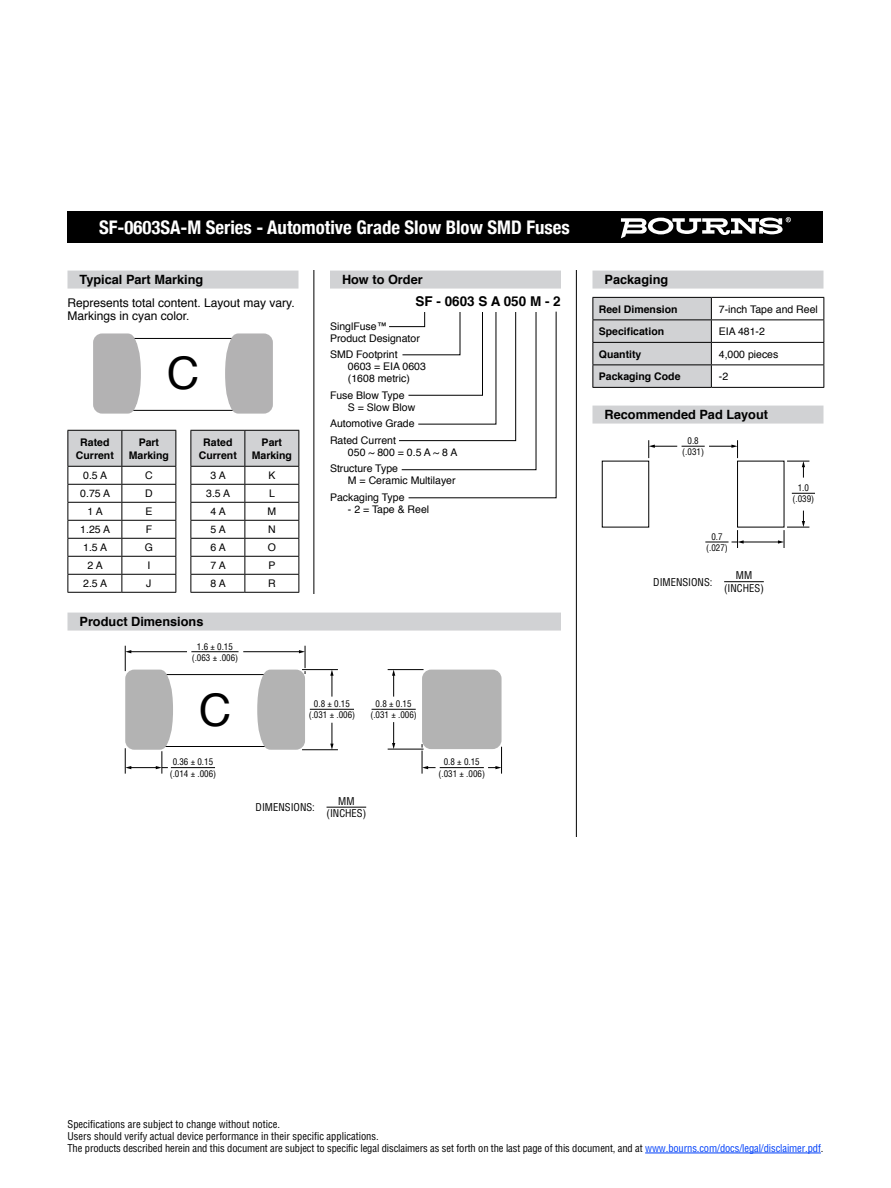
<style>
.page{position:relative;width:891px;height:1188px;background:#fff}
.page>*{position:absolute;margin:0;border:0;box-sizing:border-box;transform-origin:0 0}
.t1{font:45px "Helvetica";color:#000}
.t2{font:700 condensed 18.75px "Helvetica Neue";color:#fff}
.t3{font:700 13.5px "Helvetica";color:#000}
.t4{font:700 12.75px "Helvetica";color:#000}
.t5{font:12px/13.5px "Helvetica";color:#000}
.t6{font:condensed 10.5px/12px "Helvetica";color:#000;text-align:center}
.t7{font:10.5px/12px "Helvetica";color:#000}
.t8{font:700 10.5px/12.6px "Helvetica";color:#000;text-align:center}
.t9{font:condensed 9px/11.2px "Helvetica";color:#000;text-align:center}
.s1{color:#0040f9}
</style>
<div class="page">
<div style="left:68px;top:212px;width:756px;height:31px;background:#000"></div>
<svg style="left:621px;top:217px;width:170px;height:21px"></svg>
<hr style="left:314px;top:270px;width:1px;height:324px;background:#000">
<hr style="left:576px;top:270px;width:1px;height:567px;background:#000">
<div style="left:68px;top:271px;width:230px;height:18px;background:#d1d2d4"></div>
<div style="left:117px;top:338px;width:132px;height:73px;border:1px solid #000"></div>
<svg style="left:93px;top:333px;width:48px;height:81px;background:#b7b6b7"></svg>
<svg style="left:225px;top:333px;width:48px;height:81px;background:#b7b6b7"></svg>
<svg style="left:68px;top:430px;width:231px;height:162px"></svg>
<hr style="left:68px;top:592px;width:54px;height:1px;background:#000">
<hr style="left:122px;top:592px;width:54px;height:1px;background:#000">
<hr style="left:190px;top:592px;width:55px;height:1px;background:#000">
<hr style="left:245px;top:592px;width:54px;height:1px;background:#000">
<hr style="left:645px;top:1153px;width:176px;height:1px;background:#0040f9">
<div style="left:330px;top:271px;width:231px;height:18px;background:#d1d2d4"></div>
<svg style="left:389px;top:311px;width:168px;height:188px"></svg>
<div style="left:592px;top:271px;width:232px;height:18px;background:#d1d2d4"></div>
<hr style="left:711px;top:297px;width:113px;height:1px;background:#000">
<hr style="left:711px;top:320px;width:113px;height:1px;background:#000">
<hr style="left:711px;top:342px;width:113px;height:1px;background:#000">
<svg style="left:592px;top:297px;width:120px;height:90px;background:#c6c7c9"></svg>
<svg style="left:824px;top:298px;width:1px;height:89px"></svg>
<hr style="left:592px;top:364px;width:119px;height:1px;background:#000">
<hr style="left:711px;top:364px;width:113px;height:1px;background:#000">
<hr style="left:592px;top:387px;width:119px;height:1px;background:#000">
<hr style="left:711px;top:387px;width:113px;height:1px;background:#000">
<div style="left:68px;top:613px;width:493px;height:18px;background:#d1d2d4"></div>
<div style="left:149px;top:674px;width:133px;height:73px;border:1px solid #000"></div>
<div style="left:422px;top:670px;width:80px;height:79px;background:#b3b3b3;border-radius:9px"></div>
<hr style="left:302px;top:669px;width:36px;height:1px;background:#000">
<hr style="left:388px;top:669px;width:36px;height:1px;background:#000">
<hr style="left:388px;top:749px;width:36px;height:1px;background:#000">
<hr style="left:302px;top:749px;width:36px;height:1px;background:#000">
<hr style="left:191px;top:651px;width:48px;height:1px;background:#000">
<hr style="left:130px;top:651px;width:57px;height:1px;background:#000">
<hr style="left:243px;top:651px;width:57px;height:1px;background:#000">
<svg style="left:257px;top:646px;width:49px;height:104px"></svg>
<svg style="left:330px;top:670px;width:4px;height:27px"></svg>
<svg style="left:330px;top:723px;width:4px;height:27px"></svg>
<hr style="left:171px;top:767px;width:44px;height:1px;background:#000">
<hr style="left:310px;top:709px;width:44px;height:1px;background:#000">
<svg style="left:392px;top:670px;width:3px;height:27px"></svg>
<svg style="left:392px;top:722px;width:3px;height:27px"></svg>
<svg style="left:422px;top:744px;width:14px;height:30px"></svg>
<svg style="left:488px;top:747px;width:14px;height:27px"></svg>
<hr style="left:372px;top:709px;width:44px;height:1px;background:#000">
<hr style="left:440px;top:767px;width:44px;height:1px;background:#000">
<svg style="left:125px;top:646px;width:48px;height:128px"></svg>
<hr style="left:327px;top:807px;width:39px;height:1px;background:#000">
<div style="left:592px;top:406px;width:232px;height:18px;background:#d1d2d4"></div>
<div style="left:737px;top:461px;width:47px;height:66px;border:1px solid #000"></div>
<svg style="left:792px;top:493px;width:23px;height:1px"></svg>
<hr style="left:743px;top:542px;width:36px;height:1px;background:#000">
<svg style="left:648px;top:440px;width:90px;height:18px"></svg>
<svg style="left:787px;top:461px;width:22px;height:17px"></svg>
<svg style="left:778px;top:511px;width:31px;height:37px"></svg>
<svg style="left:705px;top:530px;width:39px;height:18px"></svg>
<hr style="left:724px;top:581px;width:40px;height:1px;background:#000">
<h2 class="t2" style="left:99px;top:212px;width:472px">SF-0603SA-M Series - Automotive Grade Slow Blow SMD Fuses</h2>
<p class="t4" style="left:80px;top:269px;width:125px">Typical Part Marking</p>
<p class="t5" style="left:68px;top:296px;width:229px">Represents total content. Layout may vary.<br>Markings in cyan color.</p>
<h1 class="t1" style="left:167px;top:339px;width:34px">C</h1>
<p class="t8" style="left:76px;top:436px;width:39px">Rated<br>Current</p>
<p class="t8" style="left:129px;top:436px;width:42px">Part<br>Marking</p>
<p class="t8" style="left:199px;top:436px;width:39px">Rated<br>Current</p>
<p class="t8" style="left:252px;top:436px;width:42px">Part<br>Marking</p>
<p class="t7" style="left:83px;top:470px;width:25px">0.5 A</p>
<p class="t7" style="left:145px;top:470px;width:9px">C</p>
<p class="t7" style="left:211px;top:470px;width:17px">3 A</p>
<p class="t7" style="left:268px;top:470px;width:9px">K</p>
<p class="t7" style="left:80px;top:488px;width:31px">0.75 A</p>
<p class="t7" style="left:145px;top:488px;width:9px">D</p>
<p class="t7" style="left:206px;top:488px;width:25px">3.5 A</p>
<p class="t7" style="left:269px;top:488px;width:7px">L</p>
<p class="t7" style="left:88px;top:506px;width:17px">1 A</p>
<p class="t7" style="left:145px;top:506px;width:9px">E</p>
<p class="t7" style="left:211px;top:506px;width:17px">4 A</p>
<p class="t7" style="left:268px;top:506px;width:10px">M</p>
<p class="t7" style="left:80px;top:524px;width:31px">1.25 A</p>
<p class="t7" style="left:146px;top:524px;width:8px">F</p>
<p class="t7" style="left:211px;top:524px;width:17px">5 A</p>
<p class="t7" style="left:268px;top:524px;width:9px">N</p>
<p class="t7" style="left:83px;top:542px;width:25px">1.5 A</p>
<p class="t7" style="left:145px;top:542px;width:10px">G</p>
<p class="t7" style="left:211px;top:542px;width:17px">6 A</p>
<p class="t7" style="left:268px;top:542px;width:10px">O</p>
<p class="t7" style="left:88px;top:560px;width:17px">2 A</p>
<p class="t7" style="left:147px;top:560px;width:4px">I</p>
<p class="t7" style="left:211px;top:560px;width:17px">7 A</p>
<p class="t7" style="left:268px;top:560px;width:9px">P</p>
<p class="t7" style="left:83px;top:578px;width:25px">2.5 A</p>
<p class="t7" style="left:146px;top:578px;width:7px">J</p>
<p class="t7" style="left:211px;top:578px;width:17px">8 A</p>
<p class="t7" style="left:268px;top:578px;width:9px">R</p>
<p class="t4" style="left:80px;top:611px;width:125px">Product Dimensions</p>
<p class="t9" style="left:192px;top:640px;width:48px">1.6 ± 0.15 (.063 ± .006)</p>
<h1 class="t1" style="left:199px;top:675px;width:34px">C</h1>
<p class="t9" style="left:170px;top:756px;width:48px">0.36 ± 0.15 (.014 ± .006)</p>
<p class="t4" style="left:342px;top:269px;width:82px">How to Order</p>
<p class="t3" style="left:415px;top:290px;width:147px">SF - 0603 S A 050 M - 2</p>
<p class="t7" style="left:330px;top:320px;width:91px">SinglFuse™<br>Product Designator</p>
<p class="t7" style="left:348px;top:349px;width:79px;text-indent:-18px">SMD Footprint<br>0603 = EIA 0603 (1608 metric)</p>
<p class="t7" style="left:348px;top:389px;width:69px;text-indent:-18px">Fuse Blow Type<br>S = Slow Blow</p>
<p class="t7" style="left:330px;top:416px;width:86px;line-height:16.5px">Automotive Grade<br>Rated Current</p>
<p class="t7" style="left:330px;top:444px;width:129px;line-height:16.5px;text-indent:18px">050 ~ 800 = 0.5 A ~ 8 A<br>Structure Type</p>
<p class="t7" style="left:330px;top:472px;width:127px;line-height:16.5px;text-indent:18px">M = Ceramic Multilayer<br>Packaging Type</p>
<p class="t7" style="left:348px;top:503px;width:83px">- 2 = Tape &amp; Reel</p>
<p class="t9" style="left:309px;top:698px;width:48px">0.8 ± 0.15 (.031 ± .006)</p>
<p class="t9" style="left:370px;top:698px;width:48px">0.8 ± 0.15 (.031 ± .006)</p>
<p class="t9" style="left:439px;top:756px;width:48px">0.8 ± 0.15 (.031 ± .006)</p>
<p class="t6" style="left:256px;top:801px;width:61px">DIMENSIONS:</p>
<p class="t6" style="left:327px;top:794px;width:41px;line-height:12.6px">MM (INCHES)</p>
<p class="t4" style="left:604px;top:269px;width:65px">Packaging</p>
<p class="t8" style="left:599px;top:303px;width:80px">Reel Dimension</p>
<p class="t7" style="left:719px;top:303px;width:101px">7-inch Tape and Reel</p>
<p class="t8" style="left:599px;top:325px;width:67px">Specification</p>
<p class="t7" style="left:719px;top:326px;width:48px">EIA 481-2</p>
<p class="t8" style="left:599px;top:348px;width:44px">Quantity</p>
<p class="t7" style="left:719px;top:348px;width:61px">4,000 pieces</p>
<p class="t8" style="left:599px;top:370px;width:83px">Packaging Code</p>
<p class="t7" style="left:719px;top:371px;width:11px">-2</p>
<p class="t4" style="left:604px;top:404px;width:165px">Recommended Pad Layout</p>
<p class="t9" style="left:682px;top:435px;width:23px">0.8 (.031)</p>
<p class="t9" style="left:706px;top:531px;width:23px">0.7 (.027)</p>
<p class="t6" style="left:653px;top:576px;width:61px">DIMENSIONS:</p>
<p class="t6" style="left:724px;top:569px;width:41px;line-height:12.6px">MM (INCHES)</p>
<p class="t9" style="left:793px;top:482px;width:23px">1.0 (.039)</p>
<p class="t6" style="left:68px;top:1118px;width:757px;text-align:left">Specifications are subject to change without notice.<br>Users should verify actual device performance in their specific applications.<br>The products described herein and this document are subject to specific legal disclaimers as set forth on the last page of this document, and at <span class="s1">www.bourns.com/docs/legal/disclaimer.pdf</span>.</p>
</div>
